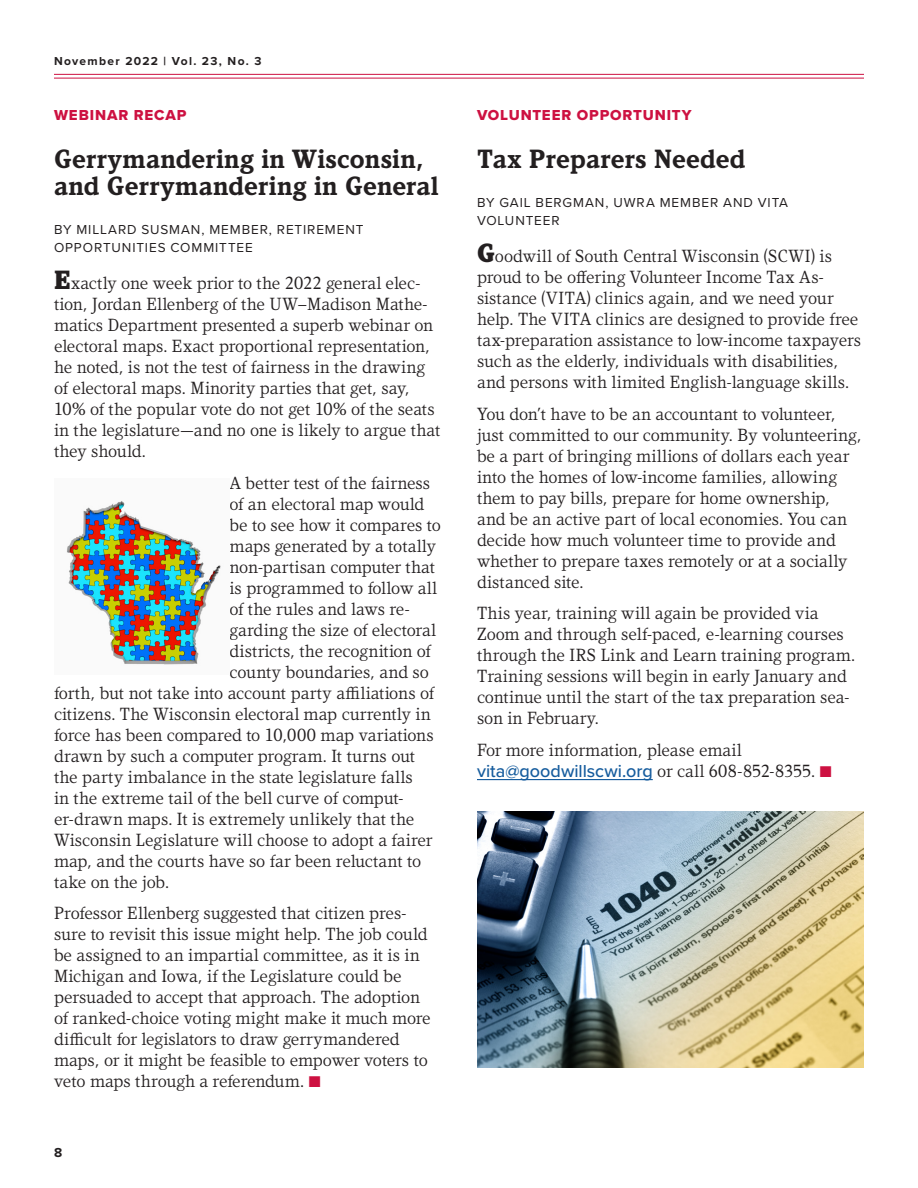
<style>
.page{position:relative;width:918px;height:1188px;background:#fff}
.page>*{position:absolute;margin:0;border:0;box-sizing:border-box;transform-origin:0 0}
.HED3-KandalBold-18-1{font:700 27px/27px "Kandal";letter-spacing:.01em;color:#231f20}
.TEXTPLUS-Kandal-Book{font:18px/21px "Kandal";color:#231f20}
.KICKER-ProximaBlk-Re{font:15px "Proxima Nova Extrabld";letter-spacing:.06em;color:#cd1141}
.BYLINE-ProximaReg-9{font:13.5px/18px "Proxima Nova";letter-spacing:.07em;color:#231f20}
.t1{font:700 13.5px "Proxima Nova";color:#231f20}
.t2{font:700 12px "Proxima Nova";letter-spacing:.11em;color:#231f20}
.s1{font-weight:900;font-size:27px}
.s2{color:#cd1141}
.s3{font-family:"Proxima Nova";font-weight:500;color:#175d9e}
</style>
<div class="page">
<hr style="left:54px;top:74px;width:810px;height:1px;background:#cd1141">
<hr style="left:54px;top:78px;width:810px;height:1px;background:#cd1141">
<hr style="left:477px;top:779px;width:176px;height:1px;background:#175d9e">
<img style="left:477px;top:812px;width:387px;height:256px">
<img style="left:66px;top:501px;width:155px;height:164px">
<p class="t2" style="left:54px;top:52px;width:209px">November 2022 | Vol. 23, No. 3</p>
<p class="KICKER-ProximaBlk-Re" style="left:54px;top:104px;width:134px">WEBINAR RECAP</p>
<p class="HED3-KandalBold-18-1" style="left:54px;top:145px;width:386px">Gerrymandering in Wisconsin, and Gerrymandering in General</p>
<p class="BYLINE-ProximaReg-9" style="left:54px;top:220px;width:311px">BY MILLARD SUSMAN, MEMBER, RETIREMENT<br>OPPORTUNITIES COMMITTEE</p>
<p class="TEXTPLUS-Kandal-Book" style="left:54px;top:273px;width:388px"><span class="s1">E</span>xactly one week prior to the 2022 general elec&shy;tion, Jordan Ellenberg of the UW–Madison Mathe&shy;matics Department presented a superb webinar on electoral maps. Exact proportional representation, he noted, is not the test of fairness in the drawing of electoral maps. Minority parties that get, say, 10% of the popular vote do not get 10% of the seats in the legislature—and no one is likely to argue that they should.</p>
<p class="TEXTPLUS-Kandal-Book" style="left:230px;top:472px;width:202px">A better test of the fairness</p>
<p class="TEXTPLUS-Kandal-Book" style="left:230px;top:493px;width:196px">of an electoral map would</p>
<p class="TEXTPLUS-Kandal-Book" style="left:230px;top:514px;width:213px">be to see how it compares to</p>
<p class="TEXTPLUS-Kandal-Book" style="left:230px;top:535px;width:208px">maps generated by a totally</p>
<p class="TEXTPLUS-Kandal-Book" style="left:230px;top:556px;width:207px">non-partisan computer that</p>
<p class="TEXTPLUS-Kandal-Book" style="left:230px;top:577px;width:209px">is programmed to follow all</p>
<p class="TEXTPLUS-Kandal-Book" style="left:230px;top:598px;width:182px">of the rules and laws re-</p>
<p class="TEXTPLUS-Kandal-Book" style="left:230px;top:619px;width:208px">garding the size of electoral</p>
<p class="TEXTPLUS-Kandal-Book" style="left:230px;top:640px;width:203px">districts, the recognition of</p>
<p class="TEXTPLUS-Kandal-Book" style="left:230px;top:661px;width:201px">county boundaries, and so</p>
<p class="TEXTPLUS-Kandal-Book" style="left:54px;top:682px;width:382px">forth, but not take into account party affiliations of</p>
<p class="TEXTPLUS-Kandal-Book" style="left:54px;top:703px;width:378px">citizens. The Wisconsin electoral map currently in</p>
<p class="TEXTPLUS-Kandal-Book" style="left:54px;top:724px;width:381px">force has been compared to 10,000 map variations</p>
<p class="TEXTPLUS-Kandal-Book" style="left:54px;top:745px;width:363px">drawn by such a computer program. It turns out</p>
<p class="TEXTPLUS-Kandal-Book" style="left:54px;top:766px;width:360px">the party imbalance in the state legislature falls</p>
<p class="TEXTPLUS-Kandal-Book" style="left:54px;top:787px;width:351px">in the extreme tail of the bell curve of comput-</p>
<p class="TEXTPLUS-Kandal-Book" style="left:54px;top:808px;width:362px">er-drawn maps. It is extremely unlikely that the</p>
<p class="TEXTPLUS-Kandal-Book" style="left:54px;top:829px;width:380px">Wisconsin Legislature will choose to adopt a fairer</p>
<p class="TEXTPLUS-Kandal-Book" style="left:54px;top:850px;width:369px">map, and the courts have so far been reluctant to</p>
<p class="TEXTPLUS-Kandal-Book" style="left:54px;top:871px;width:117px">take on the job.</p>
<p class="TEXTPLUS-Kandal-Book" style="left:54px;top:903px;width:378px">Professor Ellenberg suggested that citizen pres&shy;sure to revisit this issue might help. The job could be assigned to an impartial committee, as it is in Michigan and Iowa, if the Legislature could be persuaded to accept that approach. The adoption of ranked-choice voting might make it much more difficult for legislators to draw gerrymandered maps, or it might be feasible to empower voters to veto maps through a referendum. <span class="s2">■</span></p>
<p class="t1" style="left:54px;top:1142px;width:10px">8</p>
<p class="KICKER-ProximaBlk-Re" style="left:477px;top:104px;width:216px">VOLUNTEER OPPORTUNITY</p>
<p class="HED3-KandalBold-18-1" style="left:477px;top:145px;width:270px">Tax Preparers Needed</p>
<p class="BYLINE-ProximaReg-9" style="left:477px;top:193px;width:313px">BY GAIL BERGMAN, UWRA MEMBER AND VITA<br>VOLUNTEER</p>
<p class="TEXTPLUS-Kandal-Book" style="left:477px;top:246px;width:386px"><span class="s1">G</span>oodwill of South Central Wisconsin (SCWI) is proud to be offering Volunteer Income Tax As&shy;sistance (VITA) clinics again, and we need your help. The VITA clinics are designed to provide free tax-preparation assistance to low-income taxpayers such as the elderly, individuals with disabilities, and persons with limited English-language skills.</p>
<p class="TEXTPLUS-Kandal-Book" style="left:477px;top:403px;width:386px">You don’t have to be an accountant to volunteer, just committed to our community. By volunteering, be a part of bringing millions of dollars each year into the homes of low-income families, allowing them to pay bills, prepare for home ownership, and be an active part of local economies. You can decide how much volunteer time to provide and whether to prepare taxes remotely or at a socially distanced site.</p>
<p class="TEXTPLUS-Kandal-Book" style="left:477px;top:603px;width:380px">This year, training will again be provided via Zoom and through self-paced, e-learning courses through the IRS Link and Learn training program.<br>Training sessions will begin in early January and continue until the start of the tax preparation sea&shy;son in February.</p>
<p class="TEXTPLUS-Kandal-Book" style="left:477px;top:739px;width:356px">For more information, please email <span class="s3">vita@goodwillscwi.org</span> or call 608-852-8355. <span class="s2">■</span></p>
</div>
